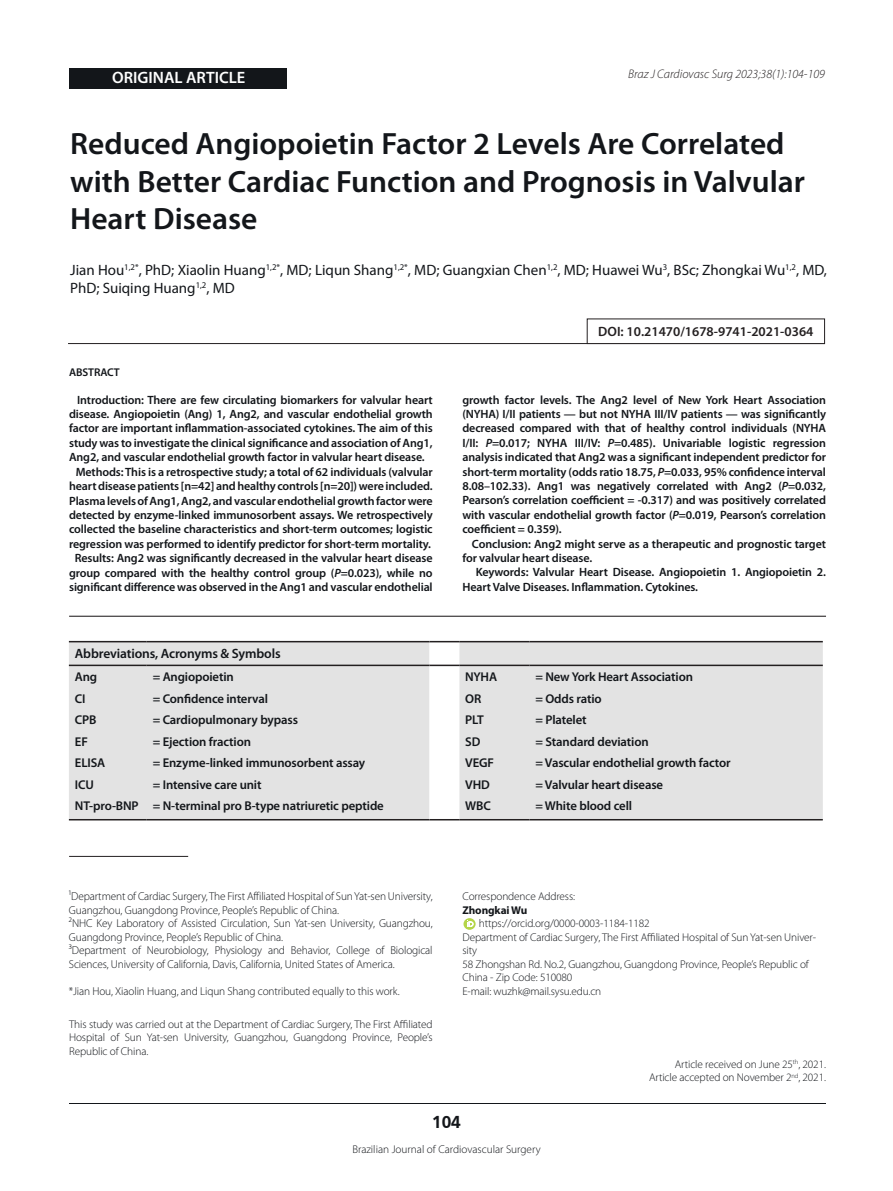
<style>
.page{position:relative;width:893px;height:1191px;background:#fff}
.page>*{position:absolute;margin:0;border:0;box-sizing:border-box;transform-origin:0 0}
.Texto__s{font:600 30.9px/37.8px "Myriad Pro";color:#13161a}
.t1{font:700 18px "Frutiger";color:#13161a}
.t2{font:600 16.5px "Myriad Pro";color:#fff}
.t3{font:15px/18px "Myriad Pro";color:#13161a}
.DOI{font:600 13.5px "Myriad Pro";color:#231f20}
.t4{font:600 13.5px "Myriad Pro";letter-spacing:-.01em;color:#13161a}
.t5{font:600 12.75px "Myriad Pro";letter-spacing:-.01em;color:#13161a}
.t6{font:italic 300 12.45px "Myriad Pro";color:#231f20}
.Abstract{font:600 12px/14.4px "Myriad Pro";letter-spacing:-.01em;color:#13161a;text-align:justify}
.abstract2{font:300 11.55px/13.5px "Myriad Pro";letter-spacing:-.01em;color:#13161a}
.abstract2-2{font:300 11.25px/13.5px "Myriad Pro";letter-spacing:-.01em;color:#13161a}
.t7{font:700 11.25px "Myriad Pro";letter-spacing:-.01em;color:#13161a}
.Abstract-2{font:600 11.25px "Myriad Pro";letter-spacing:-.01em;color:#13161a}
.s1{font-style:italic}
</style>
<div class="page">
<hr style="left:69px;top:1103px;width:757px;height:1px;background:#13161a">
<div style="left:69px;top:68px;width:217px;height:20px;background:#13161a"></div>
<hr style="left:68px;top:343px;width:757px;height:1px;background:#231f20">
<div style="left:587px;top:318px;width:238px;height:26px;border:1px solid #231f20"></div>
<svg style="left:463px;top:918px;width:13px;height:11px"></svg>
<svg style="left:467px;top:920px;width:6px;height:6px"></svg>
<hr style="left:69px;top:615px;width:757px;height:2px;background:#231f20">
<hr style="left:69px;top:856px;width:119px;height:1px;background:#231f20">
<div style="left:69px;top:642px;width:754px;height:177px;background:#e3e3e3"></div>
<svg style="left:429px;top:642px;width:30px;height:177px"></svg>
<hr style="left:69px;top:819px;width:78px;height:1px;background:#231f20">
<hr style="left:147px;top:819px;width:282px;height:1px;background:#231f20">
<hr style="left:429px;top:819px;width:30px;height:1px;background:#231f20">
<hr style="left:459px;top:819px;width:70px;height:1px;background:#231f20">
<hr style="left:529px;top:819px;width:294px;height:1px;background:#231f20">
<hr style="left:69px;top:641px;width:78px;height:1px;background:#231f20">
<hr style="left:147px;top:641px;width:282px;height:1px;background:#231f20">
<hr style="left:429px;top:641px;width:30px;height:1px;background:#231f20">
<hr style="left:459px;top:641px;width:70px;height:1px;background:#231f20">
<hr style="left:529px;top:641px;width:294px;height:1px;background:#231f20">
<hr style="left:69px;top:664px;width:78px;height:2px;background:#231f20">
<hr style="left:147px;top:664px;width:282px;height:2px;background:#231f20">
<hr style="left:429px;top:664px;width:30px;height:2px;background:#231f20">
<hr style="left:459px;top:664px;width:70px;height:2px;background:#231f20">
<hr style="left:529px;top:664px;width:294px;height:2px;background:#231f20">
<p class="t2" style="left:112px;top:67px;width:135px">ORIGINAL ARTICLE</p>
<p class="t6" style="left:628px;top:67px;width:198px">Braz J Cardiovasc Surg 2023;38(1):104-109</p>
<p class="Texto__s" style="left:70px;top:124px;width:736px">Reduced Angiopoietin Factor 2 Levels Are Correlated with Better Cardiac Function and Prognosis in Valvular<br>Heart Disease</p>
<p class="t3" style="left:70px;top:261px;width:758px">Jian Hou<sup>1,2*</sup>, PhD; Xiaolin Huang<sup>1,2*</sup>, MD; Liqun Shang<sup>1,2*</sup>, MD; Guangxian Chen<sup>1,2</sup>, MD; Huawei Wu<sup>3</sup>, BSc; Zhongkai Wu<sup>1,2</sup>, MD,<br>PhD; Suiqing Huang<sup>1,2</sup>, MD</p>
<p class="Abstract-2" style="left:69px;top:365px;width:52px">ABSTRACT</p>
<p class="Abstract" style="left:69px;top:392px;width:365px;text-indent:8px">Introduction: There are few circulating biomarkers for valvular heart disease. Angiopoietin (Ang) 1, Ang2, and vascular endothelial growth factor are important inflammation-associated cytokines. The aim of this study was to investigate the clinical significance and association of Ang1, Ang2, and vascular endothelial growth factor in valvular heart disease.</p>
<p class="Abstract" style="left:69px;top:464px;width:365px;text-align:center">Methods: This is a retrospective study; a total of 62 individuals (valvular heart disease patients [n=42] and healthy controls [n=20]) were included.<br>Plasma levels of Ang1, Ang2, and vascular endothelial growth factor were detected by enzyme-linked immunosorbent assays. We retrospectively collected the baseline characteristics and short-term outcomes; logistic regression was performed to identify predictor for short-term mortality.</p>
<p class="Abstract" style="left:69px;top:550px;width:365px;text-align:center">Results: Ang2 was significantly decreased in the valvular heart disease group compared with the healthy control group (<span class="s1">P</span>=0.023), while no significant difference was observed in the Ang1 and vascular endothelial</p>
<p class="DOI" style="left:598px;top:323px;width:217px">DOI: 10.21470/1678-9741-2021-0364</p>
<p class="Abstract" style="left:462px;top:392px;width:365px">growth factor levels. The Ang2 level of New York Heart Association (NYHA) I/II patients — but not NYHA III/IV patients — was significantly decreased compared with that of healthy control individuals (NYHA I/II: <span class="s1">P</span>=0.017; NYHA III/IV: <span class="s1">P</span>=0.485). Univariable logistic regression analysis indicated that Ang2 was a significant independent predictor for short-term mortality (odds ratio 18.75, <span class="s1">P</span>=0.033, 95% confidence interval 8.08–102.33). Ang1 was negatively correlated with Ang2 (<span class="s1">P</span>=0.032, Pearson’s correlation coefficient = -0.317) and was positively correlated with vascular endothelial growth factor (<span class="s1">P</span>=0.019, Pearson’s correlation coefficient = 0.359).</p>
<p class="Abstract" style="left:462px;top:536px;width:365px;text-indent:10px">Conclusion: Ang2 might serve as a therapeutic and prognostic target for valvular heart disease.</p>
<p class="Abstract" style="left:462px;top:565px;width:365px;text-indent:13px">Keywords: Valvular Heart Disease. Angiopoietin 1. Angiopoietin 2.<br>Heart Valve Diseases. Inflammation. Cytokines.</p>
<p class="t4" style="left:75px;top:644px;width:207px">Abbreviations, Acronyms &amp; Symbols</p>
<p class="t5" style="left:75px;top:668px;width:24px">Ang</p>
<p class="t5" style="left:153px;top:668px;width:83px">= Angiopoietin</p>
<p class="t5" style="left:465px;top:668px;width:33px">NYHA</p>
<p class="t5" style="left:535px;top:668px;width:159px">= New York Heart Association</p>
<p class="t5" style="left:75px;top:690px;width:12px">CI</p>
<p class="t5" style="left:153px;top:690px;width:117px">= Confidence interval</p>
<p class="t5" style="left:465px;top:690px;width:18px">OR</p>
<p class="t5" style="left:535px;top:690px;width:68px">= Odds ratio</p>
<p class="t5" style="left:75px;top:711px;width:23px">CPB</p>
<p class="t5" style="left:153px;top:711px;width:147px">= Cardiopulmonary bypass</p>
<p class="t5" style="left:465px;top:711px;width:20px">PLT</p>
<p class="t5" style="left:535px;top:711px;width:53px">= Platelet</p>
<p class="t5" style="left:75px;top:733px;width:14px">EF</p>
<p class="t5" style="left:153px;top:733px;width:100px">= Ejection fraction</p>
<p class="t5" style="left:465px;top:733px;width:17px">SD</p>
<p class="t5" style="left:535px;top:733px;width:115px">= Standard deviation</p>
<p class="t5" style="left:75px;top:755px;width:32px">ELISA</p>
<p class="t5" style="left:153px;top:755px;width:214px">= Enzyme-linked immunosorbent assay</p>
<p class="t5" style="left:465px;top:755px;width:30px">VEGF</p>
<p class="t5" style="left:535px;top:755px;width:197px">= Vascular endothelial growth factor</p>
<p class="t5" style="left:75px;top:776px;width:21px">ICU</p>
<p class="t5" style="left:153px;top:776px;width:110px">= Intensive care unit</p>
<p class="t5" style="left:465px;top:776px;width:26px">VHD</p>
<p class="t5" style="left:535px;top:776px;width:129px">= Valvular heart disease</p>
<p class="t5" style="left:75px;top:798px;width:65px">NT-pro-BNP</p>
<p class="t5" style="left:153px;top:798px;width:233px">= N-terminal pro B-type natriuretic peptide</p>
<p class="t5" style="left:465px;top:798px;width:27px">WBC</p>
<p class="t5" style="left:535px;top:798px;width:98px">= White blood cell</p>
<p class="abstract2" style="left:69px;top:889px;width:365px">1Department of Cardiac Surgery, The First Affiliated Hospital of Sun Yat-sen University,<br>Guangzhou, Guangdong Province, People’s Republic of China.</p>
<p class="abstract2" style="left:69px;top:916px;width:365px">2NHC Key Laboratory of Assisted Circulation, Sun Yat-sen University, Guangzhou,<br>Guangdong Province, People’s Republic of China.</p>
<p class="abstract2" style="left:69px;top:943px;width:365px">3Department of Neurobiology, Physiology and Behavior, College of Biological<br>Sciences, University of California, Davis, California, United States of America.</p>
<p class="abstract2" style="left:69px;top:984px;width:332px">*Jian Hou, Xiaolin Huang, and Liqun Shang contributed equally to this work.</p>
<p class="abstract2-2" style="left:69px;top:1017px;width:365px;text-align:justify">This study was carried out at the Department of Cardiac Surgery, The First Affiliated Hospital of Sun Yat-sen University, Guangzhou, Guangdong Province, People’s Republic of China.</p>
<p class="abstract2-2" style="left:462px;top:889px;width:114px">Correspondence Address:</p>
<p class="t7" style="left:462px;top:903px;width:66px">Zhongkai Wu</p>
<p class="abstract2-2" style="left:479px;top:916px;width:172px">https://orcid.org/0000-0003-1184-1182</p>
<p class="abstract2-2" style="left:462px;top:930px;width:355px">Department of Cardiac Surgery, The First Affiliated Hospital of Sun Yat-sen Univer&shy;sity</p>
<p class="abstract2-2" style="left:462px;top:957px;width:348px">58 Zhongshan Rd. No.2, Guangzhou, Guangdong Province, People’s Republic of<br>China - Zip Code: 510080</p>
<p class="abstract2-2" style="left:462px;top:984px;width:140px">E-mail: wuzhk@mail.sysu.edu.cn</p>
<p class="abstract2-2" style="left:675px;top:1057px;width:153px">Article received on June 25<sup>th</sup>, 2021.</p>
<p class="abstract2-2" style="left:649px;top:1070px;width:178px">Article accepted on November 2<sup>nd</sup>, 2021.</p>
<h2 class="t1" style="left:432px;top:1112px;width:30px">104</h2>
<p class="abstract2-2" style="left:352px;top:1142px;width:190px">Brazilian Journal of Cardiovascular Surgery</p>
</div>
